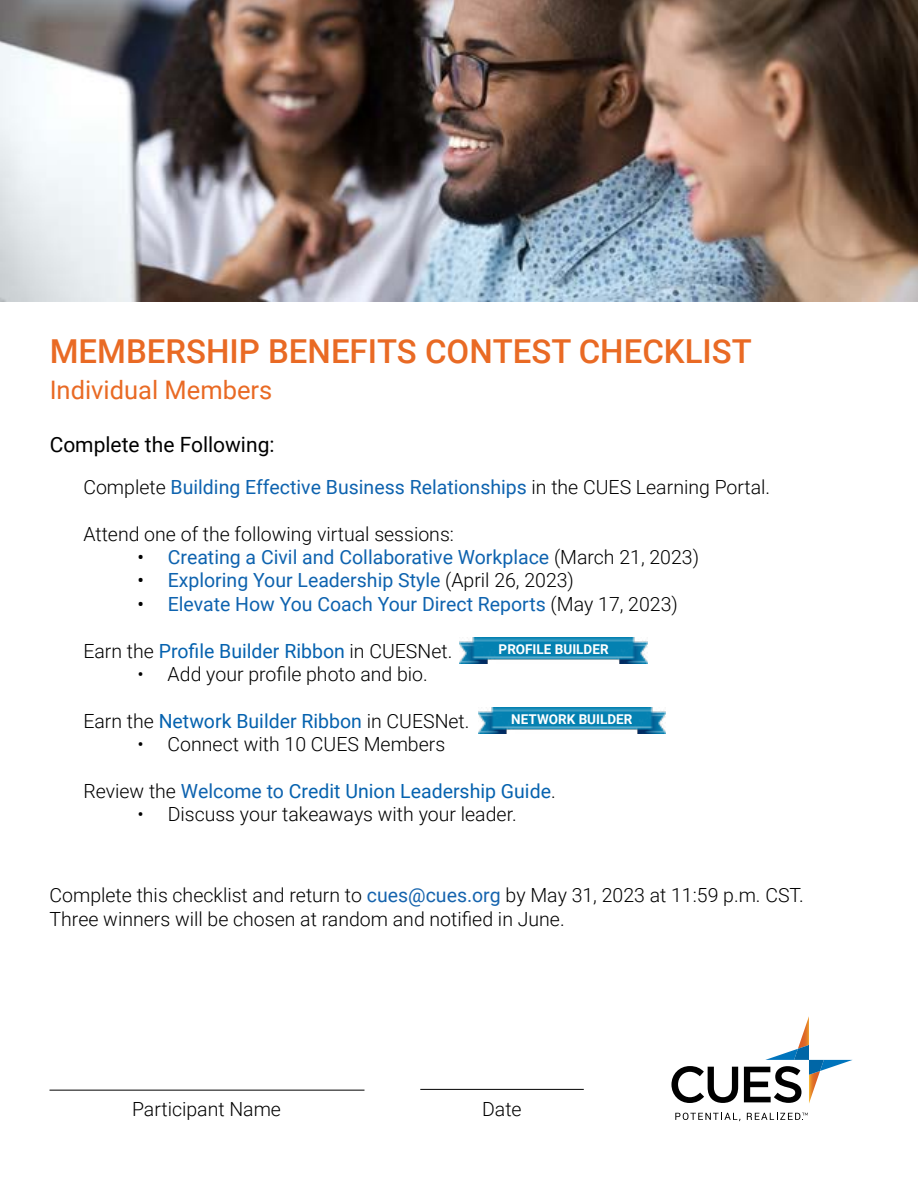
<style>
.page{position:relative;width:918px;height:1188px;background:#fff}
.page>*{position:absolute;margin:0;border:0;box-sizing:border-box;transform-origin:0 0}
.t1{font:500 33px "Roboto";color:#e96a24}
.t2{font:25.5px "Roboto";color:#e96a24}
.t3{font:21px "Roboto";color:#000}
.t4{font:300 19.5px/23.4px "Roboto";color:#000}
.t5{font:19.5px "Roboto";color:#0e63af}
.t6{font:19.5px "Roboto";color:#0562af}
.t7{font:700 13.5px "Roboto";color:#fff}
.s1{font-weight:300;color:#000}
.s2{color:#000}
.s3{color:#0e63af}
.s4{font-weight:400;color:#1664ae}
</style>
<div class="page">
<img style="left:0;top:0;width:918px;height:302px">
<svg style="left:671px;top:1066px;width:67px;height:37px"></svg>
<svg style="left:744px;top:1016px;width:109px;height:87px"></svg>
<svg style="left:675px;top:1113px;width:65px;height:8px"></svg>
<svg style="left:747px;top:1113px;width:61px;height:7px"></svg>
<img style="left:478px;top:708px;width:188px;height:26px">
<img style="left:460px;top:637px;width:187px;height:27px">
<hr style="left:50px;top:1090px;width:314px;height:1px;background:#000">
<hr style="left:420px;top:1089px;width:164px;height:1px;background:#000">
<h1 class="t1" style="left:50px;top:328px;width:704px">MEMBERSHIP BENEFITS CONTEST CHECKLIST</h1>
<h2 class="t2" style="left:50px;top:372px;width:224px">Individual Members</h2>
<p class="t3" style="left:50px;top:430px;width:226px">Complete the Following:</p>
<p class="t5" style="left:83px;top:473px;width:688px"><span class="s1">Complete</span> Building Effective Business Relationships <span class="s1">in the CUES Learning Portal.</span></p>
<p class="t4" style="left:83px;top:521px;width:372px">Attend one of the following virtual sessions:</p>
<p class="t5" style="left:137px;top:543px;width:563px"><span class="s2">•</span> Creating a Civil and Collaborative Workplace <span class="s1">(March 21, 2023)</span></p>
<p class="t5" style="left:137px;top:567px;width:438px"><span class="s2">•</span> Exploring Your Leadership Style <span class="s1">(April 26, 2023)</span></p>
<p class="t5" style="left:137px;top:590px;width:542px"><span class="s2">•</span> Elevate How You Coach Your Direct Reports <span class="s1">(May 17, 2023)</span></p>
<p class="t6" style="left:83px;top:637px;width:370px"><span class="s1">Earn the</span> Profile Builder Ribbon <span class="s1">in CUESNet.</span></p>
<p class="t4" style="left:137px;top:662px;width:292px">• Add your profile photo and bio.</p>
<p class="t6" style="left:83px;top:707px;width:388px"><span class="s1">Earn the</span> Network Builder Ribbon <span class="s1">in CUESNet.</span></p>
<p class="t4" style="left:137px;top:732px;width:309px">• Connect with 10 CUES Members</p>
<p class="t6" style="left:83px;top:777px;width:474px"><span class="s1">Review the</span> <span class="s3">Welcome to</span> Credit Union Leadership Guide<span class="s1">.</span></p>
<p class="t4" style="left:137px;top:802px;width:381px">• Discuss your takeaways with your leader.</p>
<p class="t7" style="left:499px;top:639px;width:111px">PROFILE BUILDER</p>
<p class="t7" style="left:511px;top:709px;width:123px">NETWORK BUILDER</p>
<p class="t4" style="left:50px;top:883px;width:756px">Complete this checklist and return to <span class="s4">cues@cues.org</span> by May 31, 2023 at 11:59 p.m. CST.<br>Three winners will be chosen at random and notified in June.</p>
<p class="t4" style="left:132px;top:1097px;width:151px">Participant Name</p>
<p class="t4" style="left:482px;top:1097px;width:41px">Date</p>
</div>
